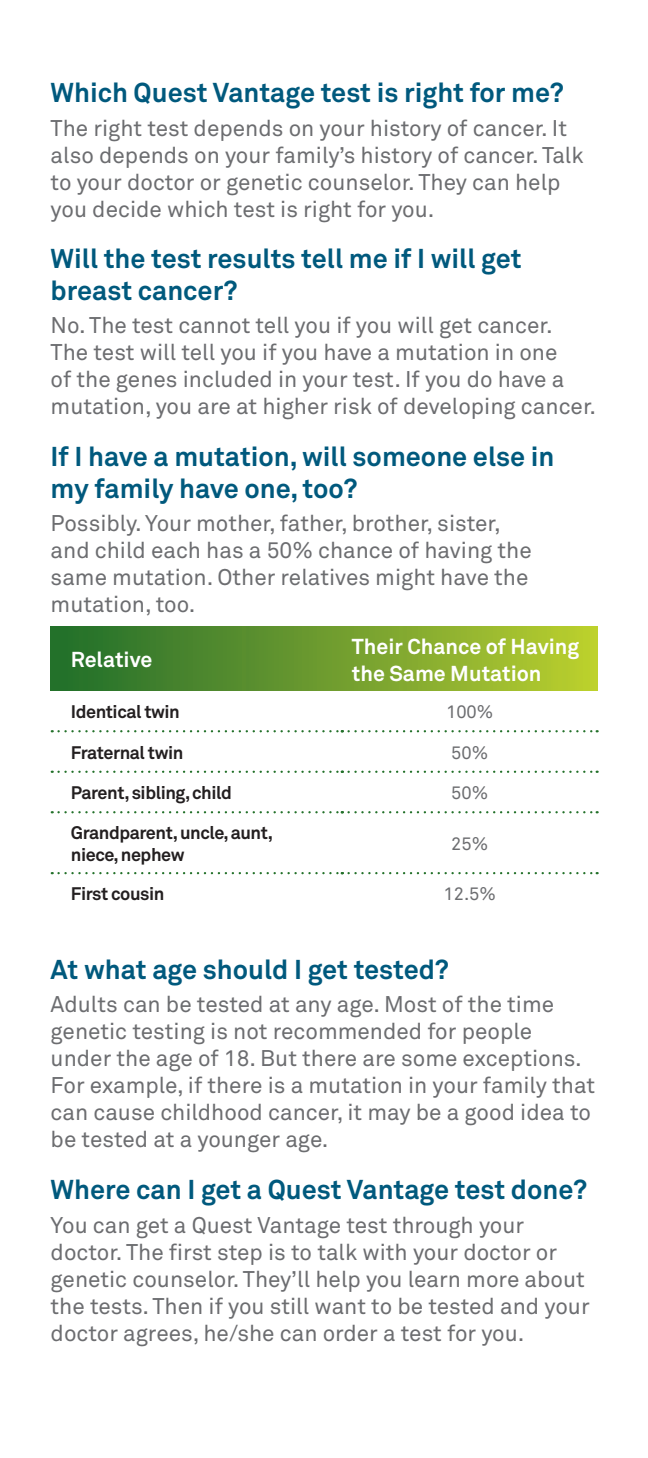
<style>
.page{position:relative;width:648px;height:1458px;background:#fff}
.page>*{position:absolute;margin:0;border:0;box-sizing:border-box;transform-origin:0 0}
._1_Subhead_Blue{font:700 27px/31.5px "Akkurat Std";color:#00597d}
.Body_Copy{font:22.5px/27px "Akkurat Std";color:#6c6d70}
.t1{font:700 21.38px/27px "Akkurat Std";color:#fff}
.t2{font:700 18px/22.5px "Akkurat Std";letter-spacing:-.025em;color:#231f20}
.t3{font:18px "Akkurat Std";color:#6c6d70}
</style>
<div class="page">
<div style="left:51px;top:627px;width:291px;height:64px;background:linear-gradient(to right,#206e2a,#739d30)"></div>
<div style="left:342px;top:627px;width:256px;height:64px;background:linear-gradient(to right,#719d31,#bcd12d)"></div>
<svg style="left:52px;top:872px;width:291px;height:2px"></svg>
<svg style="left:349px;top:872px;width:249px;height:2px"></svg>
<svg style="left:52px;top:730px;width:291px;height:2px"></svg>
<svg style="left:349px;top:730px;width:249px;height:2px"></svg>
<svg style="left:52px;top:771px;width:291px;height:2px"></svg>
<svg style="left:349px;top:771px;width:249px;height:2px"></svg>
<svg style="left:52px;top:811px;width:291px;height:2px"></svg>
<svg style="left:349px;top:811px;width:249px;height:2px"></svg>
<p class="_1_Subhead_Blue" style="left:51px;top:77px;width:515px">Which Quest Vantage test is right for me?</p>
<p class="Body_Copy" style="left:51px;top:114px;width:535px">The right test depends on your history of cancer. It also depends on your family’s history of cancer. Talk to your doctor or genetic counselor. They can help you decide which test is right for you.</p>
<p class="_1_Subhead_Blue" style="left:51px;top:243px;width:472px">Will the test results tell me if I will get breast cancer?</p>
<p class="Body_Copy" style="left:51px;top:312px;width:547px">No. The test cannot tell you if you will get cancer.<br>The test will tell you if you have a mutation in one<br>of the genes included in your test. If you do have a mutation, you are at higher risk of developing cancer.</p>
<p class="_1_Subhead_Blue" style="left:51px;top:441px;width:505px">If I have a mutation, will someone else in my family have one, too?</p>
<p class="Body_Copy" style="left:51px;top:510px;width:483px">Possibly. Your mother, father, brother, sister, and child each has a 50% chance of having the same mutation. Other relatives might have the mutation, too.</p>
<p class="t1" style="left:71px;top:646px;width:83px">Relative</p>
<p class="t1" style="left:352px;top:632px;width:229px">Their Chance of Having the Same Mutation</p>
<p class="t2" style="left:71px;top:700px;width:111px">Identical twin</p>
<p class="t3" style="left:446px;top:701px;width:49px">100%</p>
<p class="t2" style="left:71px;top:741px;width:114px">Fraternal twin</p>
<p class="t3" style="left:451px;top:742px;width:39px">50%</p>
<p class="t2" style="left:71px;top:781px;width:163px">Parent, sibling, child</p>
<p class="t3" style="left:451px;top:782px;width:39px">50%</p>
<p class="t2" style="left:71px;top:821px;width:204px">Grandparent, uncle, aunt, niece, nephew</p>
<p class="t3" style="left:451px;top:833px;width:39px">25%</p>
<p class="t2" style="left:71px;top:883px;width:95px">First cousin</p>
<p class="t3" style="left:443px;top:884px;width:54px">12.5%</p>
<p class="_1_Subhead_Blue" style="left:51px;top:953px;width:400px">At what age should I get tested?</p>
<p class="Body_Copy" style="left:51px;top:991px;width:546px">Adults can be tested at any age. Most of the time genetic testing is not recommended for people under the age of 18. But there are some exceptions.<br>For example, if there is a mutation in your family that can cause childhood cancer, it may be a good idea to be tested at a younger age.</p>
<p class="_1_Subhead_Blue" style="left:51px;top:1174px;width:538px">Where can I get a Quest Vantage test done?</p>
<p class="Body_Copy" style="left:51px;top:1211px;width:541px">You can get a Quest Vantage test through your doctor. The first step is to talk with your doctor or genetic counselor. They’ll help you learn more about the tests. Then if you still want to be tested and your doctor agrees, he/she can order a test for you.</p>
</div>
